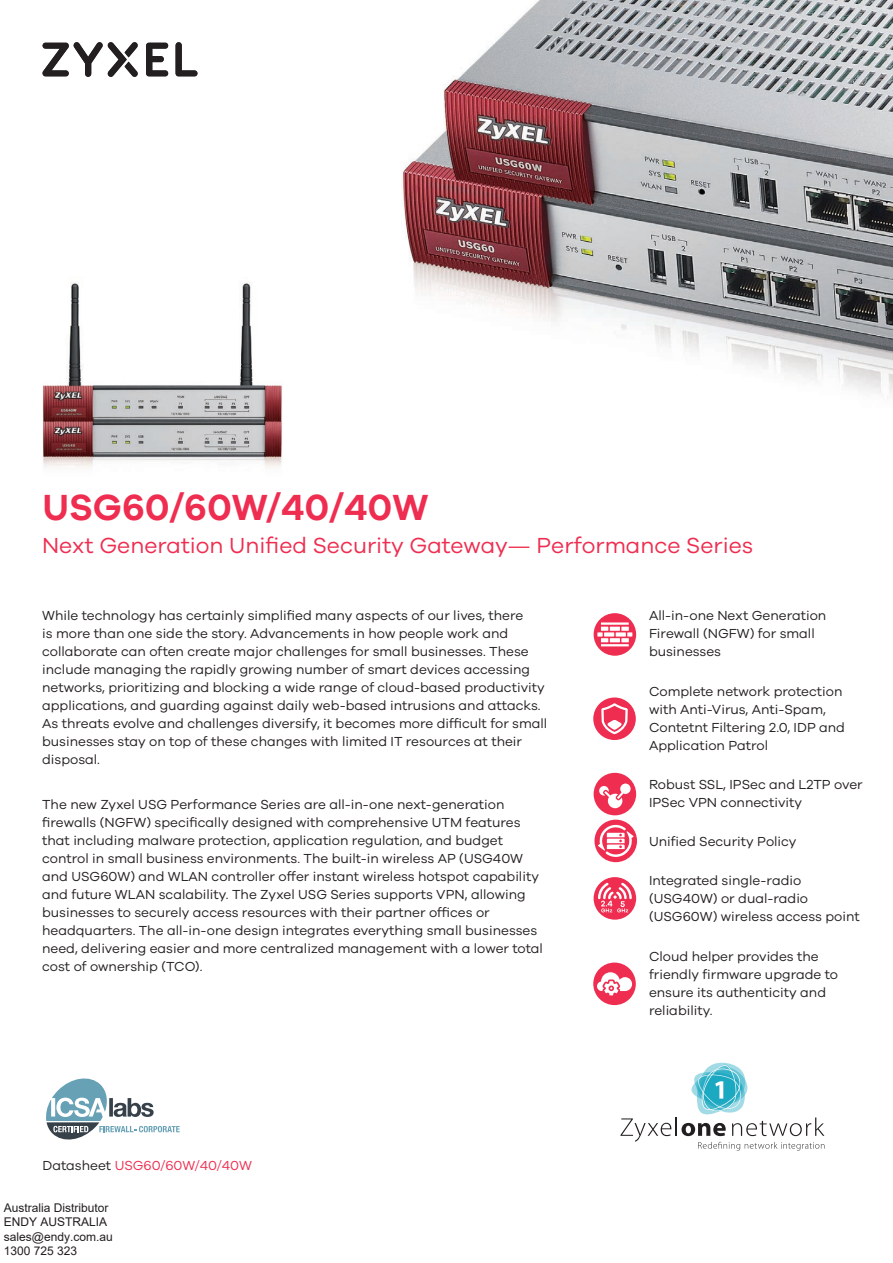
<style>
.page{position:relative;width:893px;height:1263px;background:#fff}
.page>*{position:absolute;margin:0;border:0;box-sizing:border-box;transform-origin:0 0}
.t1{font:600 37.5px "Galano Grotesque";color:#ee2d50}
.t2{font:22.5px "Galano Grotesque";color:#ee2d50}
.t3{font:13.5px/18px "Galano Grotesque";color:#231f20}
.t4{font:13.5px "Galano Grotesque";color:#ee2d50}
.t5{font:12px/14.4px "Arial";color:#221e1f}
.s1{color:#231f20}
</style>
<div class="page">
<svg style="left:594px;top:613px;width:42px;height:43px"></svg>
<svg style="left:610px;top:627px;width:10px;height:4px"></svg>
<hr style="left:601px;top:622px;width:28px;height:3px;background:#fff">
<hr style="left:601px;top:644px;width:28px;height:2px;background:#fff">
<svg style="left:610px;top:638px;width:10px;height:4px"></svg>
<svg style="left:621px;top:627px;width:11px;height:15px"></svg>
<svg style="left:616px;top:632px;width:10px;height:4px"></svg>
<svg style="left:604px;top:632px;width:10px;height:4px"></svg>
<svg style="left:597px;top:627px;width:11px;height:15px"></svg>
<div style="left:593px;top:697px;width:43px;height:43px;background:#ee2d50;border-radius:50%"></div>
<svg style="left:601px;top:703px;width:27px;height:31px"></svg>
<div style="left:594px;top:877px;width:42px;height:43px;background:#ee2d50;border-radius:50%"></div>
<svg style="left:598px;top:883px;width:34px;height:29px"></svg>
<img style="left:42px;top:281px;width:241px;height:187px">
<svg style="left:46px;top:1078px;width:134px;height:62px"></svg>
<svg style="left:620px;top:1063px;width:204px;height:87px"></svg>
<div style="left:594px;top:773px;width:42px;height:42px;background:#ee2d50;border-radius:50%"></div>
<svg style="left:599px;top:783px;width:32px;height:25px"></svg>
<div style="left:593px;top:962px;width:43px;height:43px;background:#ee2d50;border-radius:50%"></div>
<svg style="left:597px;top:972px;width:35px;height:23px"></svg>
<img style="left:402px;top:0;width:491px;height:395px">
<div style="left:594px;top:820px;width:43px;height:42px;background:#ee2d50;border-radius:50%"></div>
<svg style="left:598px;top:824px;width:36px;height:33px"></svg>
<svg style="left:176px;top:42px;width:21px;height:35px"></svg>
<svg style="left:146px;top:43px;width:22px;height:34px"></svg>
<svg style="left:42px;top:42px;width:96px;height:35px"></svg>
<h1 class="t1" style="left:42px;top:484px;width:388px">USG60/60W/40/40W</h1>
<h2 class="t2" style="left:42px;top:531px;width:713px">Next Generation Unified Security Gateway— Performance Series</h2>
<p class="t3" style="left:42px;top:606px;width:507px">While technology has certainly simplified many aspects of our lives, there<br>is more than one side the story. Advancements in how people work and collaborate can often create major challenges for small businesses. These include managing the rapidly growing number of smart devices accessing networks, prioritizing and blocking a wide range of cloud-based productivity applications, and guarding against daily web-based intrusions and attacks.<br>As threats evolve and challenges diversify, it becomes more difficult for small businesses stay on top of these changes with limited IT resources at their disposal.</p>
<p class="t3" style="left:42px;top:795px;width:502px">The new Zyxel USG Performance Series are all-in-one next-generation firewalls (NGFW) specifically designed with comprehensive UTM features that including malware protection, application regulation, and budget control in small business environments. The built-in wireless AP (USG40W and USG60W) and WLAN controller offer instant wireless hotspot capability and future WLAN scalability. The Zyxel USG Series supports VPN, allowing businesses to securely access resources with their partner offices or headquarters. The all-in-one design integrates everything small businesses need, delivering easier and more centralized management with a lower total cost of ownership (TCO).</p>
<p class="t4" style="left:43px;top:1157px;width:211px"><span class="s1">Datasheet</span> USG60/60W/40/40W</p>
<p class="t5" style="left:4px;top:1200px;width:110px">Australia Distributor<br>ENDY AUSTRALIA sales@endy.com.au<br>1300 725 323</p>
<p class="t3" style="left:649px;top:606px;width:179px">All-in-one Next Generation<br>Firewall (NGFW) for small businesses</p>
<p class="t3" style="left:649px;top:681px;width:198px">Complete network protection with Anti-Virus, Anti-Spam,<br>Contetnt Filtering 2.0, IDP and<br>Application Patrol</p>
<p class="t3" style="left:649px;top:775px;width:215px">Robust SSL, IPSec and L2TP over<br>IPSec VPN connectivity</p>
<p class="t3" style="left:649px;top:832px;width:149px">Unified Security Policy</p>
<p class="t3" style="left:649px;top:871px;width:212px">Integrated single-radio (USG40W) or dual-radio (USG60W) wireless access point</p>
<p class="t3" style="left:649px;top:946px;width:191px">Cloud helper provides the friendly firmware upgrade to ensure its authenticity and reliability.</p>
</div>
